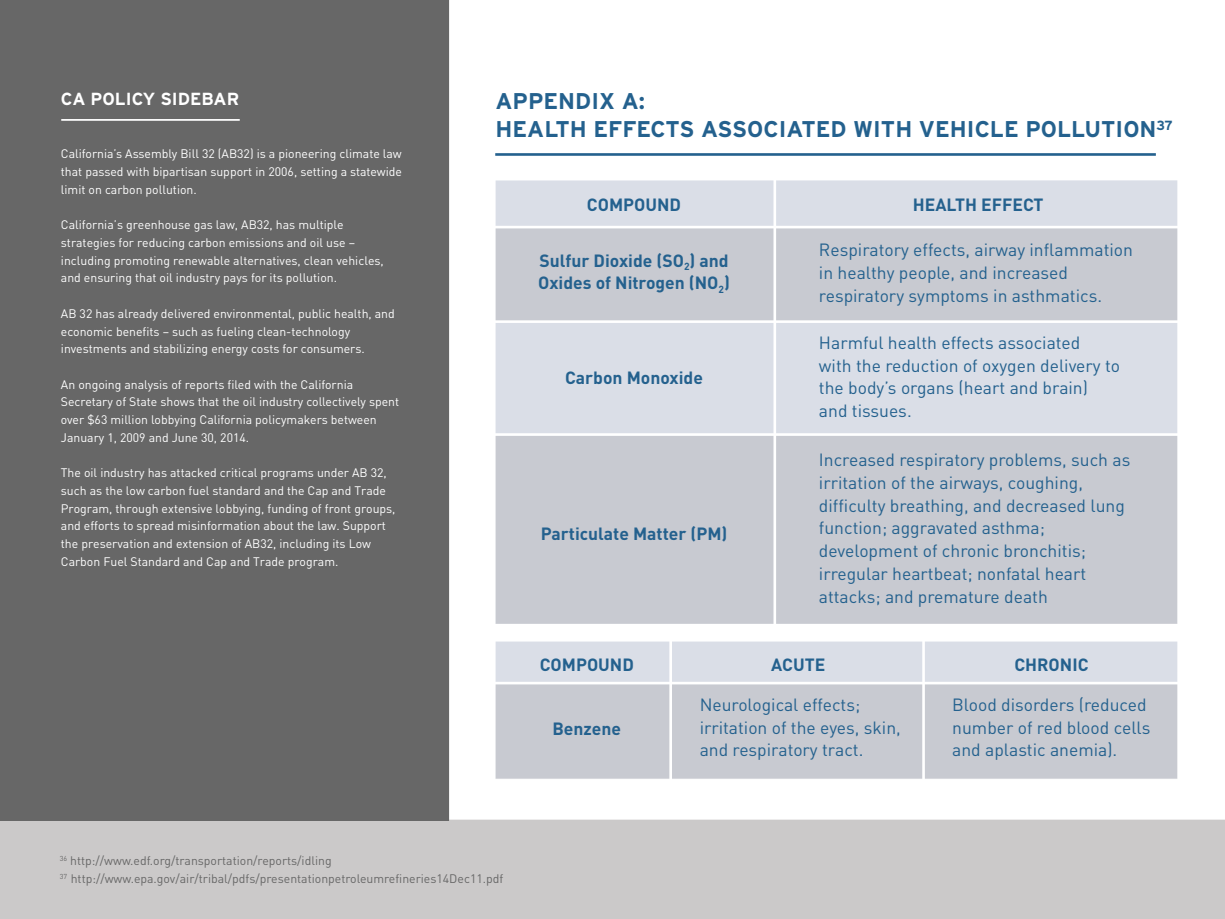
<style>
.page{position:relative;width:1225px;height:919px;background:#fff}
.page>*{position:absolute;margin:0;border:0;box-sizing:border-box;transform-origin:0 0}
.t1{font:700 22.75px/28px "Interstate";color:#24618e}
.t2{font:17.5px/22.8px "DIN";color:#24618e}
.t3{font:700 17.5px/22.8px "DIN";color:#24618e}
.t4{font:700 17.5px "Interstate";color:#fff}
.t5{font:12.25px/17.7px "DIN";color:#fff}
.t6{font:12.25px/17.5px "DIN";color:#676767}
</style>
<div class="page">
<div style="left:0;top:819px;width:1225px;height:100px;background:#cbc9c9"></div>
<div style="left:0;top:0;width:449px;height:820px;background:#676767"></div>
<hr style="left:495px;top:153px;width:661px;height:3px;background:#24618e">
<hr style="left:61px;top:119px;width:179px;height:2px;background:#fff">
<div style="left:496px;top:180px;width:681px;height:253px;background:#dadee7"></div>
<div style="left:496px;top:641px;width:681px;height:41px;background:#dadee7"></div>
<div style="left:496px;top:227px;width:681px;height:95px;background:#c8cad1"></div>
<div style="left:496px;top:683px;width:681px;height:95px;background:#c8cad1"></div>
<hr style="left:1177px;top:435px;width:1px;height:189px;background:#e0dede">
<div style="left:496px;top:435px;width:681px;height:189px;background:#c8cad1"></div>
<hr style="left:774px;top:169px;width:2px;height:459px;background:#fff">
<hr style="left:669px;top:640px;width:3px;height:153px;background:#fff">
<hr style="left:922px;top:640px;width:3px;height:153px;background:#fff">
<hr style="left:482px;top:226px;width:710px;height:2px;background:#fff">
<hr style="left:480px;top:682px;width:709px;height:2px;background:#fff">
<hr style="left:488px;top:433px;width:698px;height:3px;background:#fff">
<hr style="left:488px;top:320px;width:698px;height:3px;background:#fff">
<h2 class="t4" style="left:61px;top:89px;width:180px">CA POLICY SIDEBAR</h2>
<p class="t5" style="left:61px;top:146px;width:343px;text-align:justify">California’s Assembly Bill 32 (AB32) is a pioneering climate law that passed with bipartisan support in 2006, setting a statewide limit on carbon pollution.</p>
<p class="t5" style="left:61px;top:217px;width:324px">California’s greenhouse gas law, AB32, has multiple strategies for reducing carbon emissions and oil use – including promoting renewable alternatives, clean vehicles, and ensuring that oil industry pays for its pollution.</p>
<p class="t5" style="left:61px;top:306px;width:335px">AB 32 has already delivered environmental, public health, and economic benefits – such as fueling clean-technology investments and stabilizing energy costs for consumers.</p>
<p class="t5" style="left:61px;top:377px;width:340px">An ongoing analysis of reports filed with the California Secretary of State shows that the oil industry collectively spent over $63 million lobbying California policymakers between January 1, 2009 and June 30, 2014.</p>
<p class="t5" style="left:61px;top:464px;width:336px">The oil industry has attacked critical programs under AB 32, such as the low carbon fuel standard and the Cap and Trade Program, through extensive lobbying, funding of front groups, and efforts to spread misinformation about the law. Support the preservation and extension of AB32, including its Low Carbon Fuel Standard and Cap and Trade program.</p>
<h1 class="t1" style="left:496px;top:87px;width:679px">APPENDIX A:<br>HEALTH EFFECTS ASSOCIATED WITH VEHICLE POLLUTION<sup>37</sup></h1>
<h2 class="t3" style="left:587px;top:195px;width:96px">COMPOUND</h2>
<h2 class="t3" style="left:538px;top:251px;width:193px">Sulfur Dioxide (SO<sub>2</sub>) and<br>Oxides of Nitrogen (NO<sub>2</sub>)</h2>
<h2 class="t3" style="left:565px;top:368px;width:139px">Carbon Monoxide</h2>
<h2 class="t3" style="left:541px;top:524px;width:188px">Particulate Matter (PM)</h2>
<h2 class="t3" style="left:913px;top:195px;width:132px">HEALTH EFFECT</h2>
<h2 class="t2" style="left:819px;top:240px;width:316px">Respiratory effects, airway inflammation in healthy people, and increased respiratory symptoms in asthmatics.</h2>
<h2 class="t2" style="left:819px;top:333px;width:303px">Harmful health effects associated<br>with the reduction of oxygen delivery to the body’s organs (heart and brain) and tissues.</h2>
<p class="t2" style="left:819px;top:450px;width:313px">Increased respiratory problems, such as irritation of the airways, coughing, difficulty breathing, and decreased lung function; aggravated asthma; development of chronic bronchitis; irregular heartbeat; nonfatal heart attacks; and premature death</p>
<h2 class="t3" style="left:540px;top:655px;width:96px">COMPOUND</h2>
<h2 class="t3" style="left:552px;top:719px;width:70px">Benzene</h2>
<h2 class="t3" style="left:771px;top:655px;width:56px">ACUTE</h2>
<h2 class="t2" style="left:700px;top:695px;width:203px">Neurological effects; irritation of the eyes, skin, and respiratory tract.</h2>
<h2 class="t3" style="left:1014px;top:655px;width:76px">CHRONIC</h2>
<h2 class="t2" style="left:952px;top:695px;width:200px">Blood disorders (reduced number of red blood cells and aplastic anemia).</h2>
<p class="t6" style="left:60px;top:853px;width:445px"><sup>36</sup> http://www.edf.org/transportation/reports/idling<br><sup>37</sup> http://www.epa.gov/air/tribal/pdfs/presentationpetroleumrefineries14Dec11.pdf</p>
</div>
